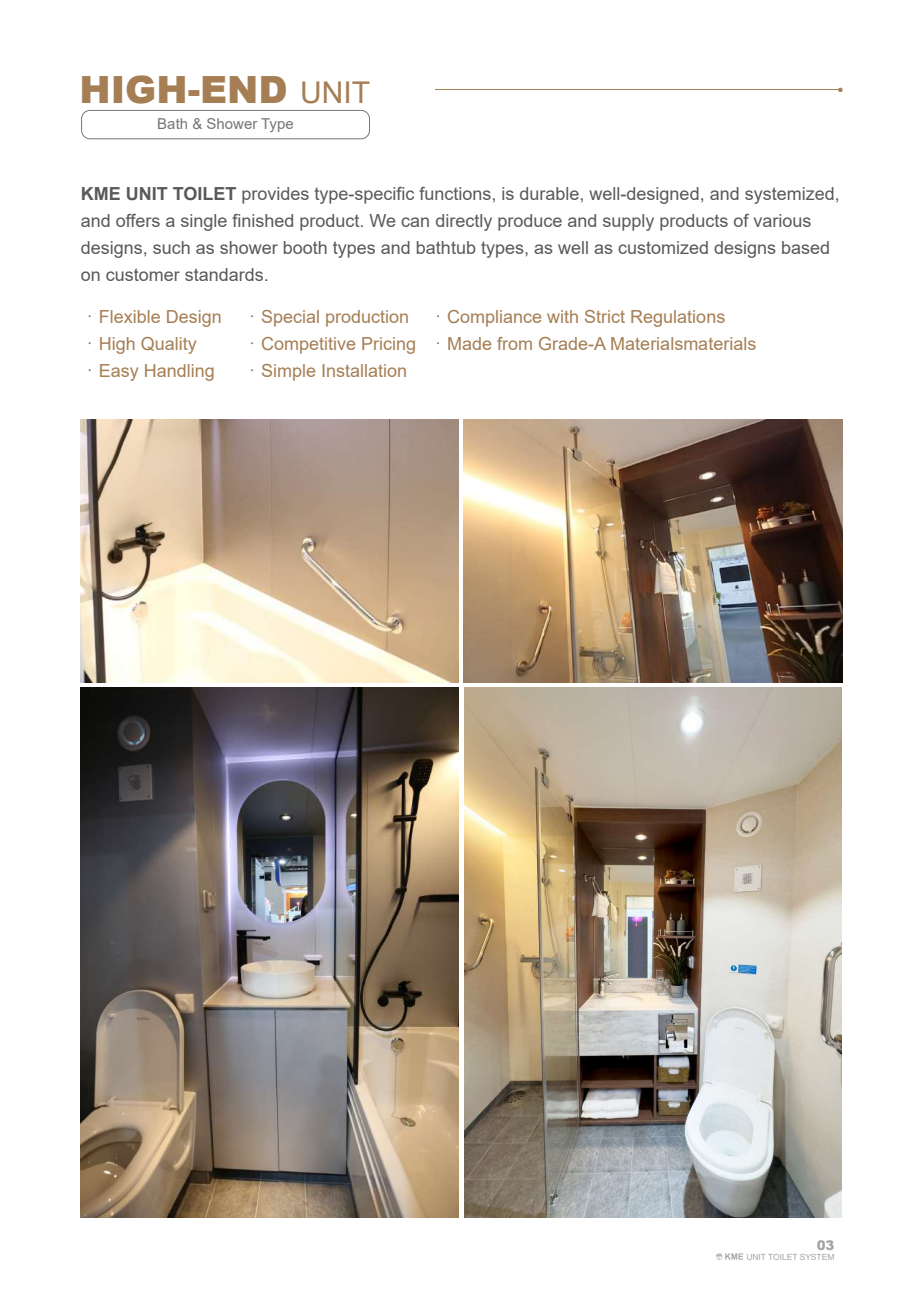
<style>
.page{position:relative;width:923px;height:1293px;background:#fff}
.page>*{position:absolute;margin:0;border:0;box-sizing:border-box;transform-origin:0 0}
.t1{font:900 37.5px "Arial";color:#a57e54}
.t2{font:18px/27px "Arial";color:#595959}
.t3{font:18px/27px "Arial";color:#a57e54}
.t4{font:15px "Arial";color:#757677}
.t5{font:900 13.35px "Arial";color:#a4a3a3}
.t6{font:8.4px "Arial";color:#a5a4a4}
.s1{font-weight:400;font-size:30px}
.s2{font-weight:700}
.s3{font-family:"Adobe Myungjo Std";font-weight:500}
</style>
<div class="page">
<svg style="left:838px;top:88px;width:5px;height:4px"></svg>
<hr style="left:435px;top:89px;width:407px;height:1px;background:#a57e54">
<div style="left:81px;top:110px;width:289px;height:29px;border:1px solid #757677;border-radius:8px"></div>
<img style="left:81px;top:687px;width:378px;height:531px">
<img style="left:464px;top:687px;width:378px;height:531px">
<img style="left:464px;top:420px;width:378px;height:262px">
<img style="left:81px;top:420px;width:378px;height:262px">
<svg style="left:716px;top:1253px;width:27px;height:7px"></svg>
<h1 class="t1" style="left:79px;top:63px;width:292px">HIGH-END <span class="s1">UNIT</span></h1>
<p class="t4" style="left:157px;top:114px;width:138px">Bath &amp; Shower Type</p>
<p class="t2" style="left:81px;top:180px;width:760px"><span class="s2">KME UNIT TOILET</span> provides type-specific functions, is durable, well-designed, and systemized, and offers a single finished product. We can directly produce and supply products of various designs, such as shower booth types and bathtub types, as well as customized designs based on customer standards.</p>
<p class="t3" style="left:81px;top:303px;width:143px"><span class="s3">·</span>Flexible Design <span class="s3">·</span>High Quality <span class="s3">·</span>Easy Handling</p>
<p class="t3" style="left:429px;top:303px;width:329px"><span class="s3">·</span>Compliance with Strict Regulations <span class="s3">·</span>Made from Grade-A Materialsmaterials</p>
<p class="t3" style="left:243px;top:303px;width:175px"><span class="s3">·</span>Special production <span class="s3">·</span>Competitive Pricing <span class="s3">·</span>Simple Installation</p>
<p class="t5" style="left:817px;top:1235px;width:19px">03</p>
<p class="t6" style="left:746px;top:1251px;width:90px">UNIT TOILET SYSTEM</p>
</div>
